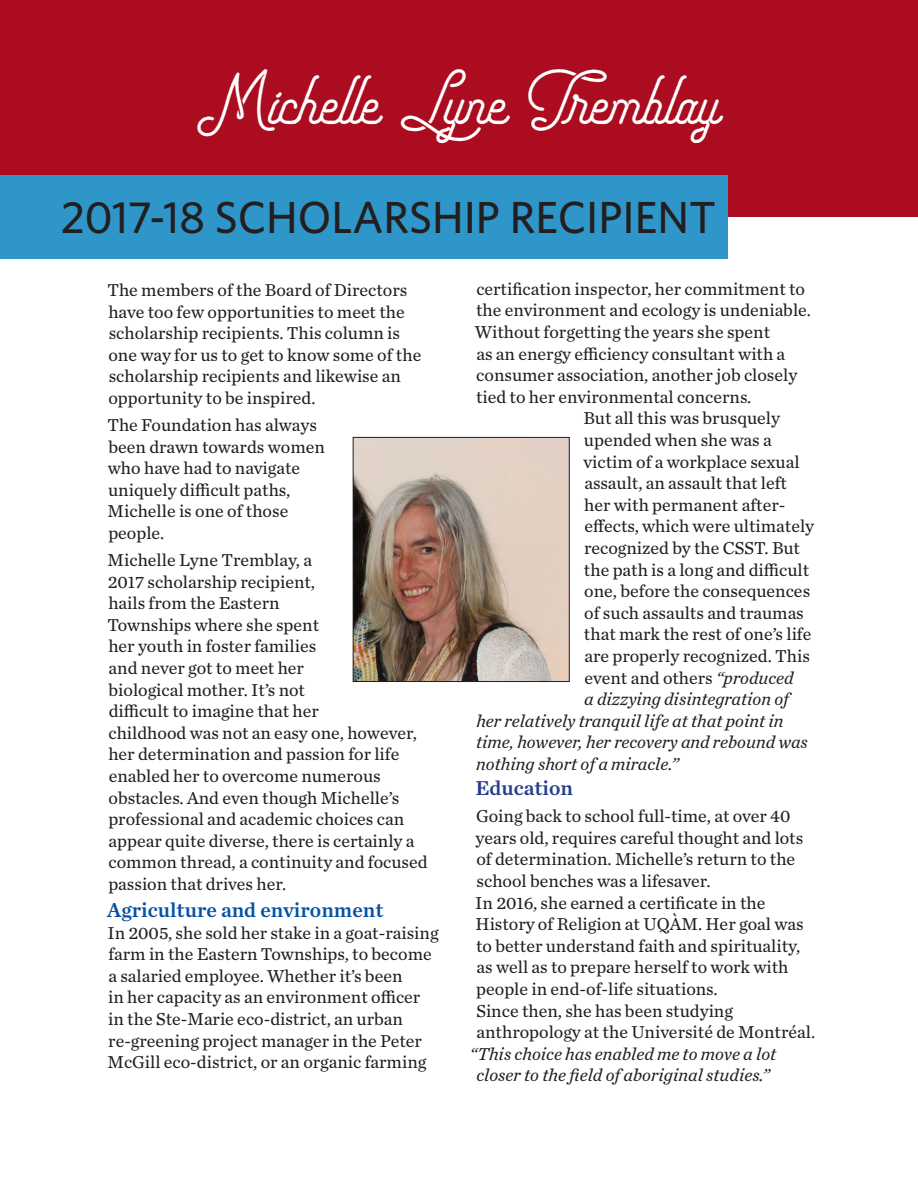
<style>
.page{position:relative;width:918px;height:1188px;background:#fff}
.page>*{position:absolute;margin:0;border:0;box-sizing:border-box;transform-origin:0 0}
.t1{font:500 45px "Whitney";color:#231f20}
.t2{font:700 45px "Freeday Script Rough Solid";color:#fff}
.t3{font:21px "Chronicle Text G2 Semi";color:#0551a4}
.t4{font:21px "Chronicle Text G2 Semi";color:#253f8e}
.t5{font:18px/21.6px "Chronicle Text G2";color:#231f20}
.t6{font:italic 18px/21.6px "Chronicle Text G2";color:#231f20;text-align:center}
.s1{font-style:italic}
</style>
<div class="page">
<img style="left:355px;top:439px;width:212px;height:241px">
<div style="left:353px;top:437px;width:216px;height:245px;border:1px solid #231f20"></div>
<div style="left:0;top:0;width:918px;height:217px;background:#ab0c1f"></div>
<div style="left:0;top:176px;width:728px;height:83px;background:#2f96c9"></div>
<h1 class="t2" style="left:199px;top:81px;width:523px">Michelle Lyne Tremblay</h1>
<h1 class="t1" style="left:61px;top:188px;width:346px">2017-18 SCH OLARSHIP</h1>
<h1 class="t1" style="left:510px;top:188px;width:205px">RECIPIENT</h1>
<p class="t5" style="left:107px;top:278px;width:316px">The members of the Board of Directors have too few opportunities to meet the scholarship recipients. This column is one way for us to get to know some of the scholarship recipients and likewise an opportunity to be inspired.</p>
<p class="t5" style="left:107px;top:413px;width:219px">The Foundation has always been drawn towards women who have had to navigate uniquely difficult paths,<br>Michelle is one of those people.</p>
<p class="t5" style="left:107px;top:548px;width:322px">Michelle Lyne Tremblay, a<br>2017 scholarship recipient,<br>hails from the Eastern<br>Townships where she spent<br>her youth in foster families<br>and never got to meet her<br>biological mother. It’s not<br>difficult to imagine that her<br>childhood was not an easy one, however, her determination and passion for life enabled her to overcome numerous obstacles. And even though Michelle’s professional and academic choices can appear quite diverse, there is certainly a common thread, a continuity and focused passion that drives her.</p>
<p class="t3" style="left:107px;top:894px;width:278px">Agriculture and environment</p>
<p class="t5" style="left:107px;top:921px;width:333px">In 2005, she sold her stake in a goat-raising farm in the Eastern Townships, to become a salaried employee. Whether it’s been<br>in her capacity as an environment officer in the Ste-Marie eco-district, an urban re-greening project manager in the Peter McGill eco-district, or an organic farming</p>
<p class="t5" style="left:476px;top:277px;width:330px">certification inspector, her commitment to</p>
<p class="t5" style="left:476px;top:299px;width:337px">the environment and ecology is undeniable.</p>
<p class="t5" style="left:475px;top:320px;width:297px">Without forgetting the years she spent</p>
<p class="t5" style="left:476px;top:342px;width:310px">as an energy efficiency consultant with a</p>
<p class="t5" style="left:476px;top:364px;width:323px">consumer association, another job closely</p>
<p class="t5" style="left:476px;top:385px;width:277px">tied to her environmental concerns.</p>
<p class="t5" style="left:583px;top:407px;width:198px">But all this was brusquely</p>
<p class="t5" style="left:584px;top:428px;width:189px">upended when she was a</p>
<p class="t5" style="left:584px;top:450px;width:218px">victim of a workplace sexual</p>
<p class="t5" style="left:584px;top:472px;width:204px">assault, an assault that left</p>
<p class="t5" style="left:584px;top:493px;width:203px">her with permanent after-</p>
<p class="t5" style="left:584px;top:515px;width:231px">effects, which were ultimately</p>
<p class="t5" style="left:584px;top:536px;width:218px">recognized by the CSST. But</p>
<p class="t5" style="left:584px;top:558px;width:227px">the path is a long and difficult</p>
<p class="t5" style="left:584px;top:580px;width:227px">one, before the consequences</p>
<p class="t5" style="left:584px;top:601px;width:221px">of such assaults and traumas</p>
<p class="t5" style="left:584px;top:623px;width:229px">that mark the rest of one’s life</p>
<p class="t5" style="left:584px;top:644px;width:227px">are properly recognized. This</p>
<p class="t5" style="left:584px;top:666px;width:211px">event and others <span class="s1">“produced</span></p>
<p class="t6" style="left:584px;top:687px;width:206px">a dizzying disintegration of</p>
<p class="t6" style="left:476px;top:709px;width:309px">her relatively tranquil life at that point in</p>
<p class="t6" style="left:476px;top:731px;width:333px">time, however, her recovery and rebound was</p>
<p class="t6" style="left:476px;top:752px;width:204px">nothing short of a miracle.”</p>
<p class="t4" style="left:475px;top:772px;width:99px">Education</p>
<p class="t5" style="left:475px;top:805px;width:341px">Going back to school full-time, at over 40 years old, requires careful thought and lots of determination. Michelle’s return to the school benches was a lifesaver.<br>In 2016, she earned a certificate in the History of Religion at UQÀM. Her goal was to better understand faith and spirituality, as well as to prepare herself to work with people in end-of-life situations.<br>Since then, she has been studying anthropology at the Université de Montréal.</p>
<p class="t6" style="left:470px;top:1042px;width:308px">“This choice has enabled me to move a lot closer to the field of aboriginal studies.”</p>
</div>
